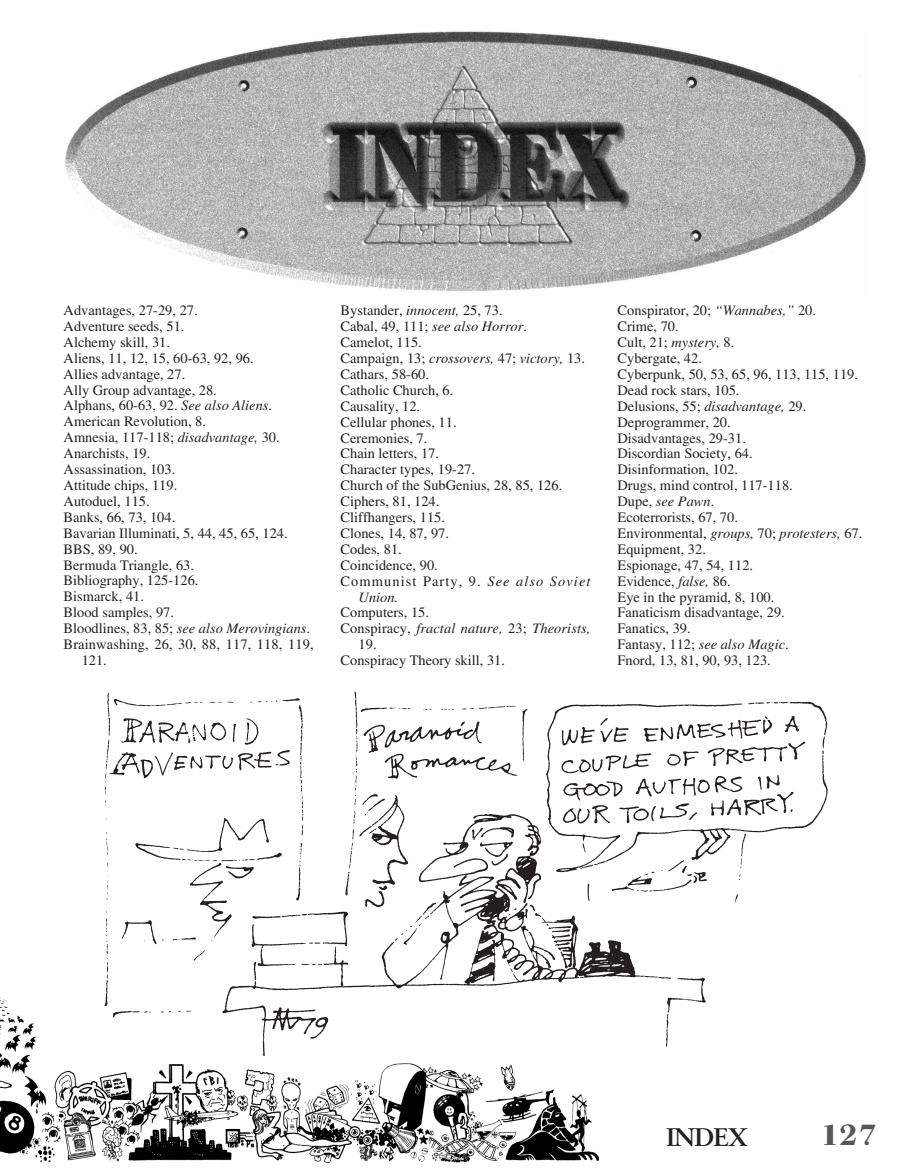
<style>
.page{position:relative;width:905px;height:1175px;background:#fff}
.page>*{position:absolute;margin:0;border:0;box-sizing:border-box;transform-origin:0 0}
.t1{font:700 30px "Bodoni Old Face BE";color:#57585a}
.t2{font:700 25.5px "Sabon";letter-spacing:-.035em;color:#231f20}
.t3{font:14.4px/15.9px "Times";color:#231f20}
.t4{font:italic 14.4px "Times";color:#231f20}
.t5{font:14.4px "Times";letter-spacing:.075em;color:#231f20}
.s1{font-style:italic}
.s2{font-style:normal}
</style>
<div class="page">
<img style="left:65px;top:31px;width:801px;height:261px">
<img style="left:104px;top:691px;width:724px;height:356px">
<img style="left:0;top:993px;width:605px;height:170px">
<p class="t3" style="left:64px;top:304px;width:135px">Advantages, 27-29, 27.</p>
<p class="t3" style="left:64px;top:319px;width:122px">Adventure seeds, 51.</p>
<p class="t3" style="left:64px;top:335px;width:108px">Alchemy skill, 31.</p>
<p class="t3" style="left:64px;top:351px;width:191px">Aliens, 11, 12, 15, 60-63, 92, 96.</p>
<p class="t3" style="left:64px;top:367px;width:123px">Allies advantage, 27.</p>
<p class="t3" style="left:64px;top:383px;width:155px">Ally Group advantage, 28.</p>
<p class="t3" style="left:64px;top:399px;width:210px">Alphans, 60-63, 92. <span class="s1">See also Aliens</span>.</p>
<p class="t3" style="left:64px;top:415px;width:144px">American Revolution, 8.</p>
<p class="t3" style="left:64px;top:431px;width:217px">Amnesia, 117-118; <span class="s1">disadvantage,</span> 30.</p>
<p class="t3" style="left:64px;top:447px;width:88px">Anarchists, 19.</p>
<p class="t3" style="left:64px;top:463px;width:113px">Assassination, 103.</p>
<p class="t3" style="left:64px;top:478px;width:115px">Attitude chips, 119.</p>
<p class="t3" style="left:64px;top:494px;width:87px">Autoduel, 115.</p>
<p class="t3" style="left:64px;top:510px;width:113px">Banks, 66, 73, 104.</p>
<p class="t3" style="left:64px;top:526px;width:225px">Bavarian Illuminati, 5, 44, 45, 65, 124.</p>
<p class="t3" style="left:64px;top:542px;width:76px">BBS, 89, 90.</p>
<p class="t3" style="left:64px;top:558px;width:132px">Bermuda Triangle, 63.</p>
<p class="t3" style="left:64px;top:574px;width:136px">Bibliography, 125-126.</p>
<p class="t3" style="left:64px;top:590px;width:82px">Bismarck, 41.</p>
<p class="t3" style="left:64px;top:606px;width:112px">Blood samples, 97.</p>
<p class="t4" style="left:64px;top:623px;width:248px"><span class="s2">Bloodlines, 83, 85;</span> see also Merovingians<span class="s2">.</span></p>
<p class="t3" style="left:64px;top:637px;width:251px">Brainwashing, 26, 30, 88, 117, 118, 119,</p>
<p class="t3" style="left:82px;top:653px;width:27px">121.</p>
<p class="t3" style="left:340px;top:304px;width:163px">Bystander, <span class="s1">innocent,</span> 25, 73.</p>
<p class="t3" style="left:340px;top:320px;width:188px">Cabal, 49, 111; <span class="s1">see also Horror</span>.</p>
<p class="t3" style="left:340px;top:336px;width:83px">Camelot, 115.</p>
<p class="t4" style="left:340px;top:353px;width:246px"><span class="s2">Campaign, 13;</span> crossovers, <span class="s2">47;</span> victory, <span class="s2">13.</span></p>
<p class="t3" style="left:340px;top:367px;width:90px">Cathars, 58-60.</p>
<p class="t3" style="left:340px;top:383px;width:114px">Catholic Church, 6.</p>
<p class="t3" style="left:340px;top:399px;width:81px">Causality, 12.</p>
<p class="t3" style="left:340px;top:415px;width:117px">Cellular phones, 11.</p>
<p class="t3" style="left:340px;top:431px;width:88px">Ceremonies, 7.</p>
<p class="t3" style="left:340px;top:447px;width:100px">Chain letters, 17.</p>
<p class="t3" style="left:340px;top:463px;width:136px">Character types, 19-27.</p>
<p class="t3" style="left:340px;top:479px;width:223px">Church of the SubGenius, 28, 85, 126.</p>
<p class="t3" style="left:340px;top:495px;width:100px">Ciphers, 81, 124.</p>
<p class="t3" style="left:340px;top:511px;width:106px">Cliffhangers, 115.</p>
<p class="t3" style="left:340px;top:526px;width:110px">Clones, 14, 87, 97.</p>
<p class="t3" style="left:340px;top:542px;width:63px">Codes, 81.</p>
<p class="t3" style="left:340px;top:558px;width:99px">Coincidence, 90.</p>
<p class="t5" style="left:340px;top:576px;width:251px">Communist Party, 9. <span class="s1">See also Soviet</span></p>
<p class="t4" style="left:358px;top:592px;width:41px">Union.</p>
<p class="t3" style="left:340px;top:606px;width:90px">Computers, 15.</p>
<p class="t4" style="left:340px;top:623px;width:251px"><span class="s2">Conspiracy,</span> fractal nature, <span class="s2">23;</span> Theorists,</p>
<p class="t3" style="left:358px;top:638px;width:19px">19.</p>
<p class="t3" style="left:340px;top:654px;width:166px">Conspiracy Theory skill, 31.</p>
<p class="t3" style="left:617px;top:304px;width:246px">Conspirator, 20; <span class="s1">“Wannabes,”</span> 20.<br>Crime, 70.<br>Cult, 21; <span class="s1">mystery,</span> 8.<br>Cybergate, 42.<br>Cyberpunk, 50, 53, 65, 96, 113, 115, 119.<br>Dead rock stars, 105.<br>Delusions, 55; <span class="s1">disadvantage,</span> 29.<br>Deprogrammer, 20.<br>Disadvantages, 29-31.<br>Discordian Society, 64.<br>Disinformation, 102.<br>Drugs, mind control, 117-118.<br>Dupe, <span class="s1">see Pawn</span>.<br>Ecoterrorists, 67, 70.<br>Environmental, <span class="s1">groups,</span> 70; <span class="s1">protesters,</span> 67.<br>Equipment, 32.<br>Espionage, 47, 54, 112.<br>Evidence, <span class="s1">false,</span> 86.<br>Eye in the pyramid, 8, 100.<br>Fanaticism disadvantage, 29.<br>Fanatics, 39.<br>Fantasy, 112; <span class="s1">see also Magic</span>.<br>Fnord, 13, 81, 90, 93, 123.</p>
<h2 class="t2" style="left:666px;top:1126px;width:83px">INDEX</h2>
<h1 class="t1" style="left:821px;top:1123px;width:58px">127</h1>
</div>
